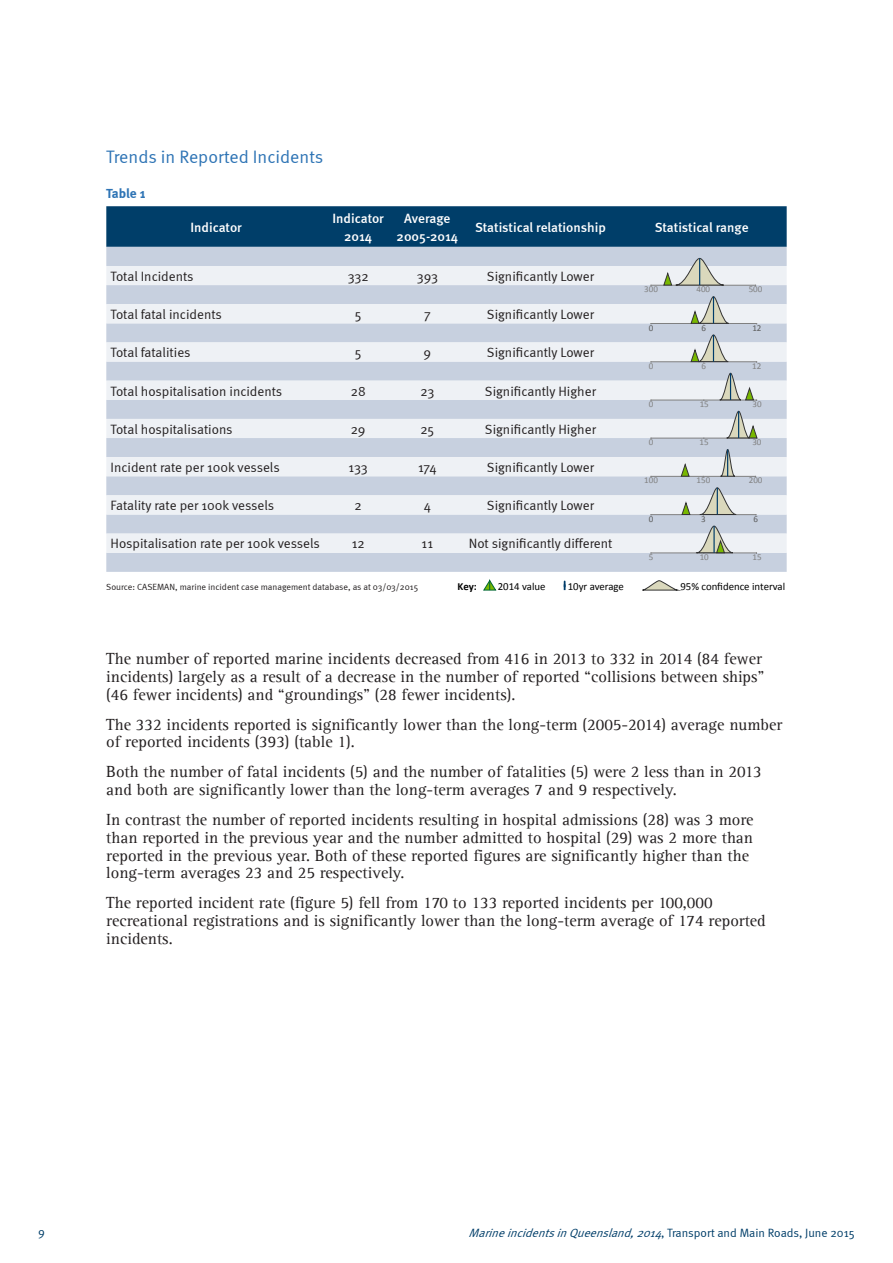
<style>
.page{position:relative;width:893px;height:1263px;background:#fff}
.page>*{position:absolute;margin:0;border:0;box-sizing:border-box;transform-origin:0 0}
.Heading_3{font:18px "Meta Normal";color:#2e74b5}
.t1{font:16.5px/17.9px "Agfa Rotis Serif";color:#231f20}
.Table_Body_Left{font:13.5px "Meta Normal";color:#231f20}
.Table_Body_Centred{font:13.5px "Meta Normal";color:#231f20}
.Table_Header{font:500 13.5px/18px "Meta";color:#fff;text-align:center}
.Intro_Paragraph__9pt{font:700 13.5px "Meta";letter-spacing:-.01em;color:#2e74b5}
.t2{font:italic 12px "Meta Normal";color:#003e69}
.t3{font:12px "Meta Normal";color:#003e69}
.t4{font:10.8px "Calibri";color:#000}
.t5{font:700 10.8px "Calibri";color:#000}
.Intro_Paragraph__9pt-2{font:9px "Meta Normal";color:#231f20}
.t6{font:9px "Calibri";color:#808080}
.t7{font:9px "Calibri";color:#595959}
.s1{font-style:normal}
</style>
<div class="page">
<div style="left:106px;top:206px;width:681px;height:41px;background:#003e69"></div>
<div style="left:106px;top:247px;width:681px;height:325px;background:#c7d0df"></div>
<svg style="left:106px;top:266px;width:681px;height:287px;fill:#eef1f5"></svg>
<hr style="left:651px;top:285px;width:105px;height:1px;background:#808080">
<svg style="left:664px;top:258px;width:60px;height:28px"></svg>
<hr style="left:651px;top:323px;width:106px;height:1px;background:#808080">
<svg style="left:691px;top:297px;width:38px;height:27px"></svg>
<hr style="left:651px;top:361px;width:106px;height:1px;background:#808080">
<svg style="left:691px;top:335px;width:37px;height:28px"></svg>
<hr style="left:651px;top:400px;width:106px;height:1px;background:#808080">
<svg style="left:719px;top:373px;width:38px;height:28px"></svg>
<hr style="left:651px;top:438px;width:106px;height:1px;background:#808080">
<svg style="left:726px;top:411px;width:31px;height:28px"></svg>
<hr style="left:651px;top:476px;width:105px;height:1px;background:#808080">
<svg style="left:720px;top:449px;width:15px;height:27px"></svg>
<svg style="left:681px;top:464px;width:8px;height:12px"></svg>
<hr style="left:651px;top:514px;width:105px;height:1px;background:#808080">
<svg style="left:700px;top:488px;width:36px;height:28px"></svg>
<svg style="left:682px;top:503px;width:8px;height:12px"></svg>
<hr style="left:651px;top:553px;width:105px;height:1px;background:#808080">
<svg style="left:696px;top:526px;width:37px;height:28px"></svg>
<svg style="left:642px;top:580px;width:35px;height:10px"></svg>
<svg style="left:484px;top:580px;width:12px;height:10px"></svg>
<p class="Heading_3" style="left:106px;top:146px;width:219px">Trends in Reported Incidents</p>
<p class="Intro_Paragraph__9pt" style="left:106px;top:185px;width:41px">Table 1</p>
<p class="Table_Header" style="left:190px;top:218px;width:53px">Indicator</p>
<p class="Table_Header" style="left:332px;top:209px;width:53px">Indicator<br>2014</p>
<p class="Table_Header" style="left:397px;top:209px;width:63px">Average<br>2005-2014</p>
<p class="Table_Header" style="left:475px;top:218px;width:132px">Statistical relationship</p>
<p class="Table_Header" style="left:655px;top:218px;width:95px">Statistical range</p>
<p class="Table_Body_Left" style="left:111px;top:268px;width:85px">Total Incidents</p>
<p class="Table_Body_Centred" style="left:348px;top:268px;width:22px">332</p>
<p class="Table_Body_Centred" style="left:417px;top:268px;width:23px">393</p>
<p class="Table_Body_Centred" style="left:487px;top:268px;width:108px">Significantly Lower</p>
<p class="Table_Body_Left" style="left:111px;top:307px;width:113px">Total fatal incidents</p>
<p class="Table_Body_Centred" style="left:355px;top:307px;width:8px">5</p>
<p class="Table_Body_Centred" style="left:424px;top:307px;width:8px">7</p>
<p class="Table_Body_Centred" style="left:487px;top:307px;width:108px">Significantly Lower</p>
<p class="Table_Body_Left" style="left:111px;top:345px;width:81px">Total fatalities</p>
<p class="Table_Body_Centred" style="left:355px;top:345px;width:8px">5</p>
<p class="Table_Body_Centred" style="left:424px;top:345px;width:9px">9</p>
<p class="Table_Body_Centred" style="left:487px;top:345px;width:108px">Significantly Lower</p>
<p class="Table_Body_Left" style="left:111px;top:383px;width:173px">Total hospitalisation incidents</p>
<p class="Table_Body_Centred" style="left:351px;top:383px;width:16px">28</p>
<p class="Table_Body_Centred" style="left:420px;top:383px;width:16px">23</p>
<p class="Table_Body_Centred" style="left:485px;top:383px;width:112px">Significantly Higher</p>
<p class="Table_Body_Left" style="left:111px;top:421px;width:124px">Total hospitalisations</p>
<p class="Table_Body_Centred" style="left:351px;top:421px;width:16px">29</p>
<p class="Table_Body_Centred" style="left:420px;top:421px;width:15px">25</p>
<p class="Table_Body_Centred" style="left:485px;top:421px;width:112px">Significantly Higher</p>
<p class="Table_Body_Left" style="left:111px;top:459px;width:171px">Incident rate per 100k vessels</p>
<p class="Table_Body_Centred" style="left:349px;top:459px;width:21px">133</p>
<p class="Table_Body_Centred" style="left:418px;top:459px;width:20px">174</p>
<p class="Table_Body_Centred" style="left:487px;top:459px;width:108px">Significantly Lower</p>
<p class="Table_Body_Left" style="left:111px;top:498px;width:165px">Fatality rate per 100k vessels</p>
<p class="Table_Body_Centred" style="left:354px;top:498px;width:9px">2</p>
<p class="Table_Body_Centred" style="left:424px;top:498px;width:9px">4</p>
<p class="Table_Body_Centred" style="left:487px;top:498px;width:108px">Significantly Lower</p>
<p class="Table_Body_Left" style="left:111px;top:536px;width:211px">Hospitalisation rate per 100k vessels</p>
<p class="Table_Body_Centred" style="left:352px;top:536px;width:15px">12</p>
<p class="Table_Body_Centred" style="left:422px;top:536px;width:13px">11</p>
<p class="Table_Body_Centred" style="left:469px;top:536px;width:145px">Not significantly different</p>
<p class="t6" style="left:644px;top:283px;width:15px">300</p>
<p class="t6" style="left:696px;top:283px;width:15px">400</p>
<p class="t6" style="left:749px;top:283px;width:15px">500</p>
<p class="t7" style="left:649px;top:322px;width:6px">0</p>
<p class="t7" style="left:702px;top:322px;width:6px">6</p>
<p class="t7" style="left:752px;top:322px;width:11px">12</p>
<p class="t6" style="left:649px;top:360px;width:6px">0</p>
<p class="t6" style="left:702px;top:360px;width:6px">6</p>
<p class="t6" style="left:752px;top:360px;width:11px">12</p>
<p class="t6" style="left:649px;top:398px;width:6px">0</p>
<p class="t6" style="left:700px;top:398px;width:11px">15</p>
<p class="t6" style="left:752px;top:398px;width:11px">30</p>
<p class="t6" style="left:649px;top:436px;width:6px">0</p>
<p class="t6" style="left:700px;top:436px;width:11px">15</p>
<p class="t6" style="left:752px;top:436px;width:11px">30</p>
<p class="t6" style="left:644px;top:475px;width:15px">100</p>
<p class="t6" style="left:697px;top:475px;width:15px">150</p>
<p class="t6" style="left:749px;top:475px;width:15px">200</p>
<p class="t7" style="left:649px;top:513px;width:6px">0</p>
<p class="t7" style="left:701px;top:513px;width:6px">3</p>
<p class="t7" style="left:754px;top:513px;width:6px">6</p>
<p class="t6" style="left:649px;top:551px;width:6px">5</p>
<p class="t6" style="left:700px;top:551px;width:11px">10</p>
<p class="t6" style="left:752px;top:551px;width:11px">15</p>
<p class="Intro_Paragraph__9pt-2" style="left:106px;top:581px;width:313px">Source: CASEMAN, marine incident case management database, as at 03/03/2015</p>
<p class="t5" style="left:458px;top:580px;width:21px">Key:</p>
<p class="t4" style="left:498px;top:580px;width:49px">2014 value</p>
<p class="t4" style="left:568px;top:580px;width:58px">10yr average</p>
<p class="t4" style="left:680px;top:580px;width:106px">95% confidence interval</p>
<p class="t1" style="left:106px;top:650px;width:659px">The number of reported marine incidents decreased from 416 in 2013 to 332 in 2014 (84 fewer incidents) largely as a result of a decrease in the number of reported “collisions between ships” (46 fewer incidents) and “groundings” (28 fewer incidents).</p>
<p class="t1" style="left:106px;top:715px;width:677px">The 332 incidents reported is significantly lower than the long-term (2005-2014) average number of reported incidents (393) (table 1).</p>
<p class="t1" style="left:106px;top:763px;width:657px">Both the number of fatal incidents (5) and the number of fatalities (5) were 2 less than in 2013 and both are significantly lower than the long-term averages 7 and 9 respectively.</p>
<p class="t1" style="left:106px;top:811px;width:649px">In contrast the number of reported incidents resulting in hospital admissions (28) was 3 more than reported in the previous year and the number admitted to hospital (29) was 2 more than reported in the previous year. Both of these reported figures are significantly higher than the long-term averages 23 and 25 respectively.</p>
<p class="t1" style="left:106px;top:894px;width:661px">The reported incident rate (figure 5) fell from 170 to 133 reported incidents per 100,000 recreational registrations and is significantly lower than the long-term average of 174 reported incidents.</p>
<p class="t3" style="left:38px;top:1225px;width:8px">9</p>
<p class="t2" style="left:469px;top:1226px;width:388px">MarineincidentsinQueensland,2014<span class="s1">, T r a n s p o r t a n d M a i n R o a d s , J u n e 2 0 1 5</span></p>
</div>
